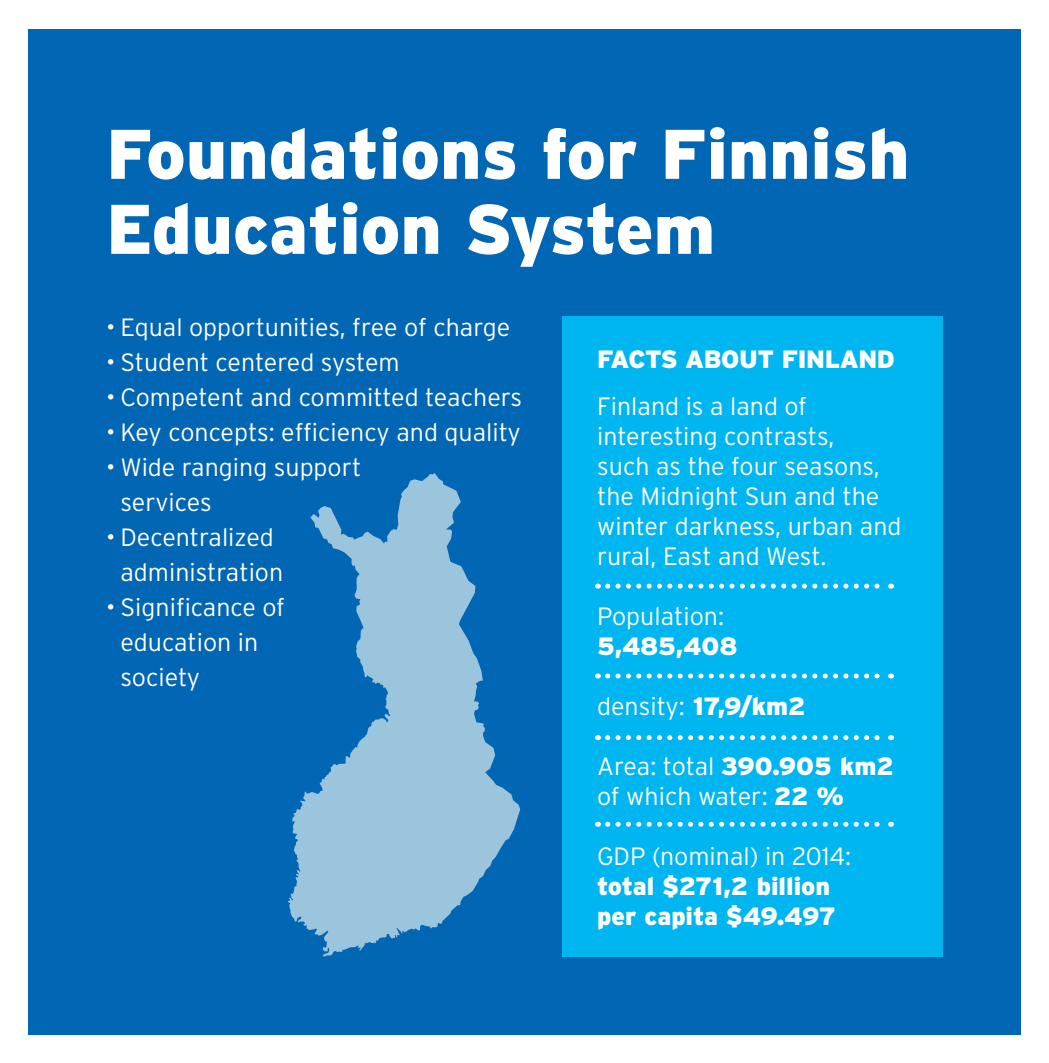
<style>
.page{position:relative;width:1049px;height:1063px;background:#fff}
.page>*{position:absolute;margin:0;border:0;box-sizing:border-box;transform-origin:0 0}
.otsikko{font:900 70px/75px "Interstate";color:#fff}
.leipis{font:300 25px/30px "Interstate";color:#fff}
.leipis-2{font:900 25px "Interstate";letter-spacing:-.015em;color:#fff}
.s1{font-weight:900}
</style>
<div class="page">
<div style="left:28px;top:29px;width:992px;height:1006px;background:#0166b3"></div>
<div style="left:562px;top:316px;width:381px;height:641px;background:#00b6f0"></div>
<svg style="left:607px;top:584px;width:284px;height:5px"></svg>
<svg style="left:607px;top:674px;width:284px;height:5px"></svg>
<svg style="left:607px;top:735px;width:284px;height:5px"></svg>
<svg style="left:607px;top:822px;width:284px;height:5px"></svg>
<svg style="left:288px;top:473px;width:232px;height:484px;fill:#9bc4dd"></svg>
<p class="otsikko" style="left:106px;top:116px;width:805px">Foundations for Finnish<br>Education System</p>
<p class="leipis" style="left:106px;top:312px;width:406px">• Equal opportunities, free of charge</p>
<p class="leipis" style="left:106px;top:347px;width:295px">• Student centered system</p>
<p class="leipis" style="left:106px;top:382px;width:417px">• Competent and committed teachers</p>
<p class="leipis" style="left:106px;top:417px;width:416px">• Key concepts: efficiency and quality</p>
<p class="leipis" style="left:120px;top:450px;width:242px;line-height:35px;text-indent:-14px">• Wide ranging support services</p>
<p class="leipis" style="left:106px;top:520px;width:178px;line-height:35px;text-align:center">• Decentralized administration</p>
<p class="leipis" style="left:120px;top:590px;width:166px;line-height:35px;text-indent:-14px">• Significance of education in society</p>
<p class="leipis-2" style="left:597px;top:344px;width:299px">FACTS ABOUT FINLAND</p>
<p class="leipis" style="left:597px;top:391px;width:306px">Finland is a land of interesting contrasts,<br>such as the four seasons, the Midnight Sun and the winter darkness, urban and rural, East and West.</p>
<p class="leipis" style="left:597px;top:601px;width:128px">Population:</p>
<p class="leipis-2" style="left:597px;top:631px;width:142px">5,485,408</p>
<p class="leipis" style="left:597px;top:691px;width:210px">density: <span class="s1">17,9/km2</span></p>
<p class="leipis" style="left:597px;top:751px;width:298px">Area: total <span class="s1">390.905 km2</span></p>
<p class="leipis" style="left:597px;top:781px;width:248px">of which water: <span class="s1">22 %</span></p>
<p class="leipis" style="left:597px;top:841px;width:255px">GDP (nominal) in 2014:</p>
<p class="leipis-2" style="left:597px;top:871px;width:235px">total $271,2 billion</p>
<p class="leipis-2" style="left:597px;top:901px;width:240px">per capita $49.497</p>
</div>
